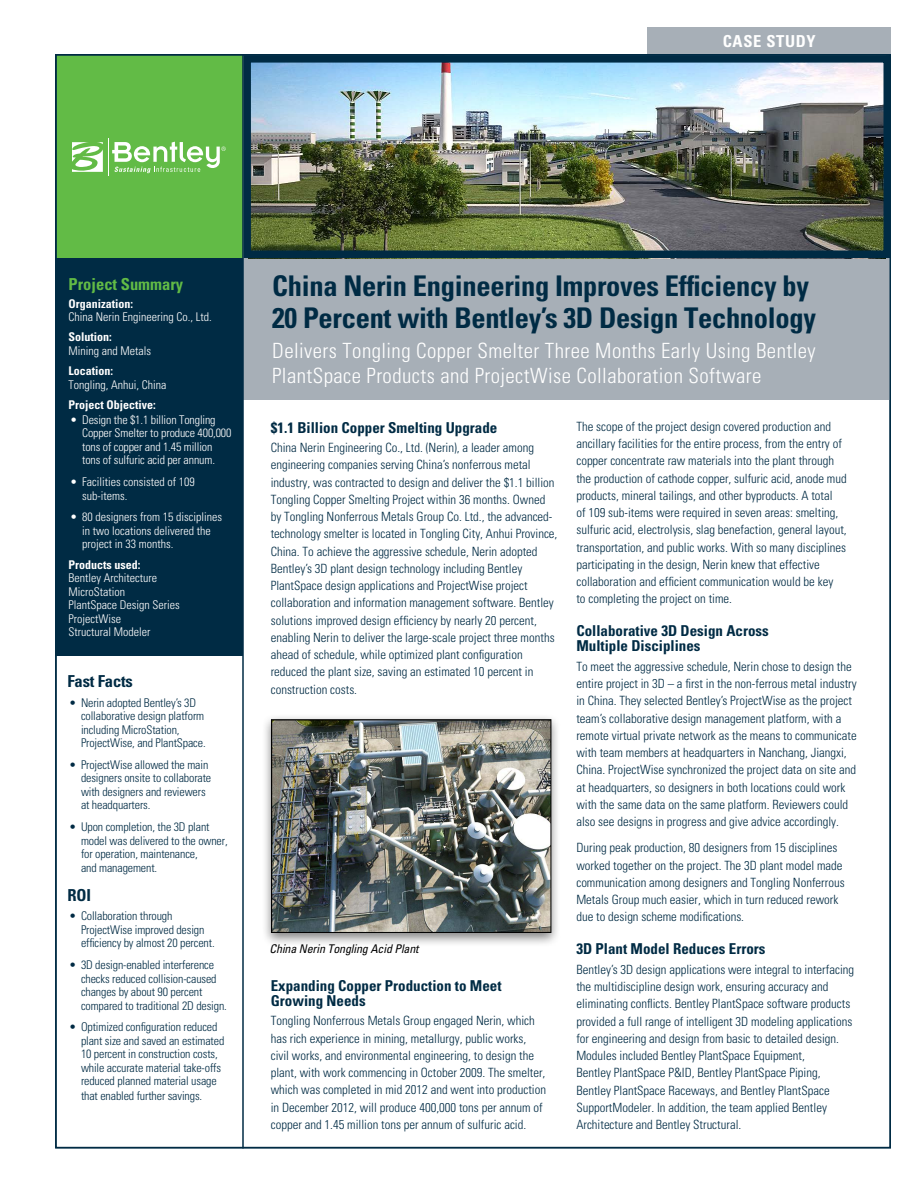
<style>
.page{position:relative;width:918px;height:1188px;background:#fff}
.page>*{position:absolute;margin:0;border:0;box-sizing:border-box;transform-origin:0 0}
.t1{font:700 condensed 28.5px/31.5px "Univers";letter-spacing:-.01em;color:#002b44}
.t2{font:300 condensed 21px/25.5px "Univers";letter-spacing:.02em;color:#fff}
.t3{font:700 condensed 16.5px "Univers";color:#62bb46}
.t4{font:700 condensed 16.5px "Univers";letter-spacing:-.01em;color:#002b44}
.t5{font:700 condensed 16.5px "Univers";letter-spacing:.04em;color:#fff}
.t6{font:700 condensed 15px/15px "Univers";color:#002b44}
.t7{font:300 condensed 12.75px/17.2px "Univers";color:#002b44}
.t8{font:300 condensed 12px/13.5px "Univers";letter-spacing:-.01em;color:#002b44}
.t9{font:300 condensed 12px/13.5px "Univers";color:#fff}
.t10{font:700 condensed 12px "Univers";color:#fff}
.t11{font:italic condensed 12px "Univers";letter-spacing:-.01em;color:#000}
</style>
<div class="page">
<div style="left:55px;top:55px;width:188px;height:204px;background:#62bb46"></div>
<hr style="left:108px;top:138px;width:1px;height:38px;background:#fff">
<svg style="left:72px;top:142px;width:31px;height:30px"></svg>
<svg style="left:112px;top:142px;width:114px;height:31px"></svg>
<div style="left:648px;top:27px;width:243px;height:27px;background:#a7afb7"></div>
<div style="left:244px;top:258px;width:647px;height:141px;background:#a7afb7"></div>
<img style="left:252px;top:64px;width:630px;height:185px">
<div style="left:243px;top:55px;width:648px;height:203px;border:8px solid #002b44"></div>
<hr style="left:242px;top:54px;width:2px;height:1094px;background:#002b44">
<div style="left:55px;top:258px;width:187px;height:398px;background:#002b44"></div>
<div style="left:261px;top:714px;width:300px;height:233px;background:#000;opacity:.5"></div>
<img style="left:271px;top:719px;width:281px;height:214px">
<p class="t5" style="left:723px;top:31px;width:95px">Case Study</p>
<p class="t3" style="left:69px;top:274px;width:116px">Project Summary</p>
<p class="t10" style="left:69px;top:296px;width:66px">Organization:</p>
<p class="t9" style="left:69px;top:310px;width:145px">China Nerin Engineering Co., Ltd.</p>
<p class="t10" style="left:69px;top:330px;width:45px">Solution:</p>
<p class="t9" style="left:69px;top:344px;width:84px">Mining and Metals</p>
<p class="t10" style="left:69px;top:364px;width:46px">Location:</p>
<p class="t9" style="left:69px;top:378px;width:99px">Tongling, Anhui, China</p>
<p class="t10" style="left:69px;top:397px;width:89px">Project Objective:</p>
<p class="t9" style="left:82px;top:413px;width:151px;text-indent:-12px">• Design the $1.1 billion Tongling<br>Copper Smelter to produce 400,000 tons of copper and 1.45 million tons of sulfuric acid per annum.</p>
<p class="t9" style="left:82px;top:475px;width:114px;text-indent:-12px">• Facilities consisted of 109 sub-items.</p>
<p class="t9" style="left:82px;top:510px;width:141px;text-indent:-12px">• 80 designers from 15 disciplines in two locations delivered the project in 33 months.</p>
<p class="t10" style="left:69px;top:557px;width:73px">Products used:</p>
<p class="t9" style="left:69px;top:571px;width:113px">Bentley Architecture<br>MicroStation<br>PlantSpace Design Series<br>ProjectWise<br>Structural Modeler</p>
<p class="t4" style="left:68px;top:671px;width:67px">Fast Facts</p>
<p class="t8" style="left:81px;top:696px;width:126px;text-indent:-12px">• Nerin adopted Bentley’s 3D collaborative design platform including MicroStation,<br>ProjectWise, and PlantSpace.</p>
<p class="t8" style="left:81px;top:758px;width:132px;text-indent:-12px">• ProjectWise allowed the main designers onsite to collaborate with designers and reviewers at headquarters.</p>
<p class="t8" style="left:81px;top:820px;width:148px;text-indent:-12px">• Upon completion, the 3D plant model was delivered to the owner, for operation, maintenance,<br>and management.</p>
<p class="t4" style="left:68px;top:885px;width:25px">ROI</p>
<p class="t8" style="left:81px;top:909px;width:135px;text-indent:-12px">• Collaboration through<br>ProjectWise improved design efficiency by almost 20 percent.</p>
<p class="t8" style="left:81px;top:958px;width:147px;text-indent:-12px">• 3D design-enabled interference checks reduced collision-caused changes by about 90 percent compared to traditional 2D design.</p>
<p class="t8" style="left:81px;top:1020px;width:145px;text-indent:-12px">• Optimized configuration reduced plant size and saved an estimated 10 percent in construction costs, while accurate material take-offs reduced planned material usage that enabled further savings.</p>
<h1 class="t1" style="left:272px;top:270px;width:545px">China Nerin Engineering Improves Efficiency by<br>20 Percent with Bentley’s 3D Design Technology</h1>
<h2 class="t2" style="left:272px;top:338px;width:545px">Delivers Tongling Copper Smelter Three Months Early Using Bentley<br>PlantSpace Products and ProjectWise Collaboration Software</h2>
<p class="t6" style="left:271px;top:420px;width:228px">$1.1 Billion Copper Smelting Upgrade</p>
<p class="t7" style="left:271px;top:439px;width:288px">China Nerin Engineering Co., Ltd. (Nerin), a leader among engineering companies serving China’s nonferrous metal industry, was contracted to design and deliver the $1.1 billion Tongling Copper Smelting Project within 36 months. Owned by Tongling Nonferrous Metals Group Co. Ltd., the advanced&shy;technology smelter is located in Tongling City, Anhui Province, China. To achieve the aggressive schedule, Nerin adopted Bentley’s 3D plant design technology including Bentley PlantSpace design applications and ProjectWise project collaboration and information management software. Bentley solutions improved design efficiency by nearly 20 percent, enabling Nerin to deliver the large-scale project three months ahead of schedule, while optimized plant configuration reduced the plant size, saving an estimated 10 percent in construction costs.</p>
<p class="t7" style="left:576px;top:418px;width:272px">The scope of the project design covered production and ancillary facilities for the entire process, from the entry of copper concentrate raw materials into the plant through the production of cathode copper, sulfuric acid, anode mud products, mineral tailings, and other byproducts. A total<br>of 109 sub-items were required in seven areas: smelting, sulfuric acid, electrolysis, slag benefaction, general layout, transportation, and public works. With so many disciplines participating in the design, Nerin knew that effective collaboration and efficient communication would be key<br>to completing the project on time.</p>
<p class="t6" style="left:576px;top:624px;width:194px">Collaborative 3D Design Across<br>Multiple Disciplines</p>
<p class="t7" style="left:576px;top:658px;width:282px">To meet the aggressive schedule, Nerin chose to design the entire project in 3D – a first in the non-ferrous metal industry in China. They selected Bentley’s ProjectWise as the project team’s collaborative design management platform, with a remote virtual private network as the means to communicate with team members at headquarters in Nanchang, Jiangxi, China. ProjectWise synchronized the project data on site and at headquarters, so designers in both locations could work with the same data on the same platform. Reviewers could also see designs in progress and give advice accordingly.</p>
<p class="t7" style="left:576px;top:839px;width:270px">During peak production, 80 designers from 15 disciplines worked together on the project. The 3D plant model made communication among designers and Tongling Nonferrous Metals Group much easier, which in turn reduced rework due to design scheme modifications.</p>
<p class="t6" style="left:576px;top:942px;width:191px">3D Plant Model Reduces Errors</p>
<p class="t7" style="left:576px;top:961px;width:279px">Bentley’s 3D design applications were integral to interfacing the multidiscipline design work, ensuring accuracy and eliminating conflicts. Bentley PlantSpace software products provided a full range of intelligent 3D modeling applications for engineering and design from basic to detailed design.<br>Modules included Bentley PlantSpace Equipment,<br>Bentley PlantSpace P&amp;ID, Bentley PlantSpace Piping, Bentley PlantSpace Raceways, and Bentley PlantSpace SupportModeler. In addition, the team applied Bentley Architecture and Bentley Structural.</p>
<p class="t11" style="left:270px;top:941px;width:151px">China Nerin Tongling Acid Plant</p>
<p class="t6" style="left:271px;top:978px;width:232px">Expanding Copper Production to Meet<br>Growing Needs</p>
<p class="t7" style="left:271px;top:1012px;width:277px">Tongling Nonferrous Metals Group engaged Nerin, which has rich experience in mining, metallurgy, public works, civil works, and environmental engineering, to design the plant, with work commencing in October 2009. The smelter, which was completed in mid 2012 and went into production in December 2012, will produce 400,000 tons per annum of copper and 1.45 million tons per annum of sulfuric acid.</p>
</div>
